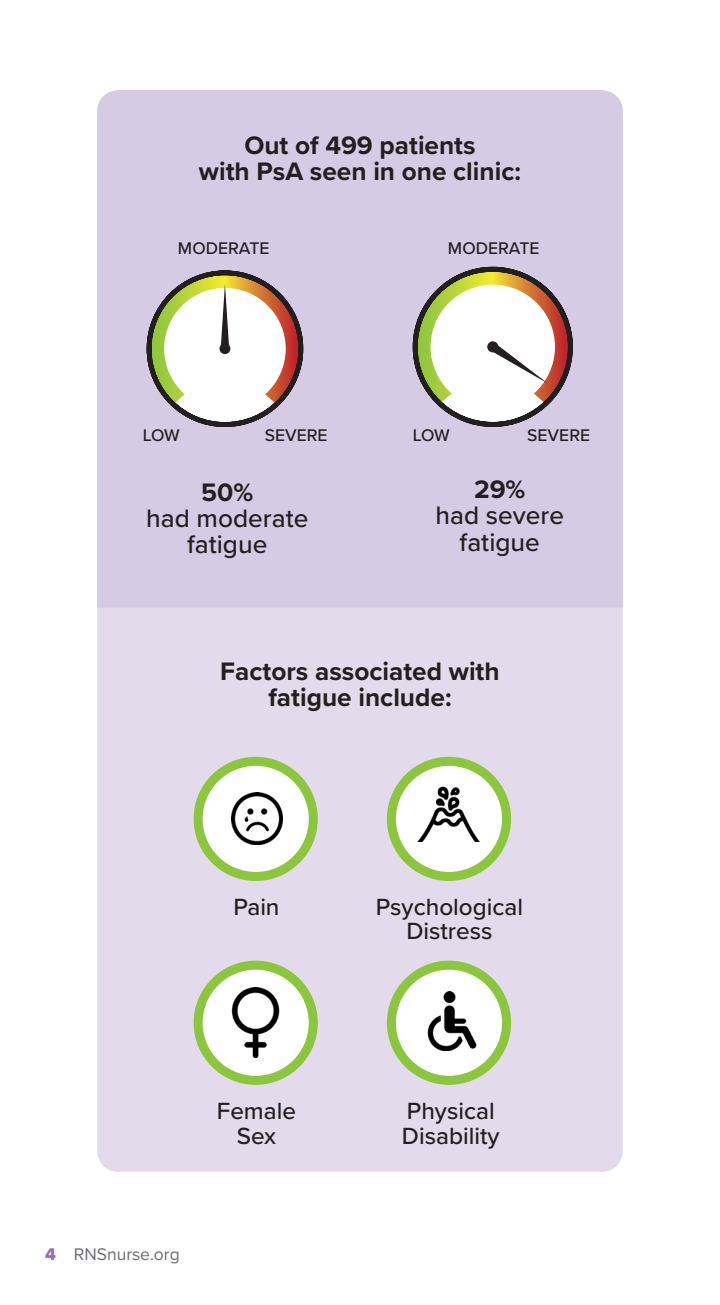
<style>
.page{position:relative;width:720px;height:1305px;background:#fff}
.page>*{position:absolute;margin:0;border:0;box-sizing:border-box;transform-origin:0 0}
.t1{font:700 26.25px "Proxima Nova";color:#231f20}
.t2{font:500 26.25px "Proxima Nova";color:#231f20}
.t3{font:500 26.25px "Proxima Nova";color:#241f21}
.t4{font:500 24.25px "Proxima Nova";color:#231f20}
.t5{font:500 17.5px "Proxima Nova";color:#231f20}
.t6{font:17.5px "Proxima Nova";color:#6c6d70}
.s1{color:#231f20}
.s2{font-family:"Proxima Nova Extrabld";color:#936fb0}
</style>
<div class="page">
<div style="left:97px;top:100px;width:526px;height:1072px;background:#e3dbec;border-radius:20px"></div>
<div style="left:97px;top:90px;width:526px;height:517px;background:#d6cbe4"></div>
<svg style="left:144px;top:268px;width:162px;height:161px"></svg>
<div style="left:198px;top:761px;width:115px;height:115px;background:#fff;border-radius:50%"></div>
<div style="left:194px;top:757px;width:124px;height:124px;border:9px solid #8bc63e;border-radius:50%"></div>
<svg style="left:198px;top:965px;width:115px;height:115px;background:#e8f4da"></svg>
<div style="left:194px;top:961px;width:124px;height:124px;border:9px solid #8bc63e;border-radius:50%"></div>
<svg style="left:391px;top:761px;width:116px;height:115px;background:#edf6e1"></svg>
<div style="left:387px;top:757px;width:124px;height:124px;border:9px solid #8bc63e;border-radius:50%"></div>
<svg style="left:391px;top:965px;width:116px;height:115px;background:#edf6e2"></svg>
<div style="left:387px;top:961px;width:124px;height:124px;border:9px solid #8bc63e;border-radius:50%"></div>
<img style="left:423px;top:992px;width:59px;height:59px">
<img style="left:220px;top:987px;width:70px;height:71px">
<img style="left:417px;top:784px;width:64px;height:58px">
<img style="left:231px;top:793px;width:52px;height:51px">
<svg style="left:410px;top:264px;width:165px;height:165px"></svg>
<p class="t1" style="left:244px;top:126px;width:233px">Out of 499 patients</p>
<p class="t1" style="left:199px;top:152px;width:324px">with PsA seen in one clinic:</p>
<p class="t5" style="left:178px;top:236px;width:93px">MODERATE</p>
<p class="t5" style="left:448px;top:236px;width:93px">MODERATE</p>
<p class="t5" style="left:143px;top:422px;width:39px">LOW</p>
<p class="t5" style="left:265px;top:422px;width:64px">SEVERE</p>
<p class="t5" style="left:413px;top:422px;width:39px">LOW</p>
<p class="t5" style="left:527px;top:422px;width:64px">SEVERE</p>
<p class="t1" style="left:201px;top:472px;width:54px">50%</p>
<p class="t2" style="left:146px;top:499px;width:164px">had moderate</p>
<p class="t2" style="left:187px;top:525px;width:82px">fatigue</p>
<p class="t1" style="left:474px;top:470px;width:53px">29%</p>
<p class="t3" style="left:435px;top:496px;width:130px"><span class="s1">had</span> severe</p>
<p class="t3" style="left:460px;top:522px;width:82px">fatigue</p>
<p class="t1" style="left:220px;top:652px;width:281px">Factors associated with</p>
<p class="t1" style="left:268px;top:678px;width:185px">fatigue include:</p>
<p class="t4" style="left:233px;top:889px;width:48px">Pain</p>
<p class="t4" style="left:217px;top:1093px;width:81px">Female</p>
<p class="t4" style="left:237px;top:1118px;width:41px">Sex</p>
<p class="t6" style="left:45px;top:1241px;width:136px"><span class="s2">4</span> RNSnurse.org</p>
<p class="t4" style="left:376px;top:889px;width:149px">Psychological</p>
<p class="t4" style="left:406px;top:913px;width:88px">Distress</p>
<p class="t4" style="left:407px;top:1093px;width:89px">Physical</p>
<p class="t4" style="left:402px;top:1118px;width:99px">Disability</p>
</div>
